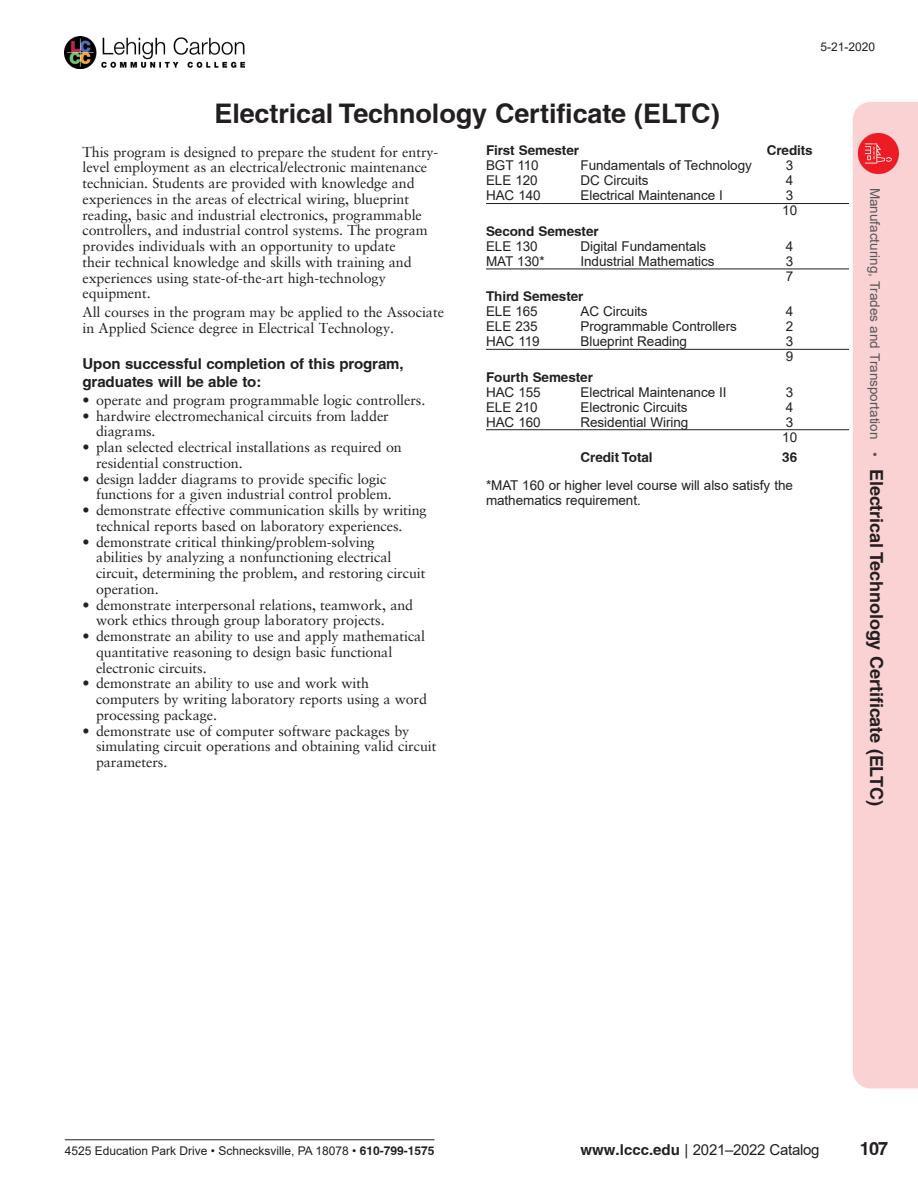
<style>
.page{position:relative;width:918px;height:1188px;background:#fff}
.page>*{position:absolute;margin:0;border:0;box-sizing:border-box;transform-origin:0 0}
.Subhead{font:700 27px "Helvetica";letter-spacing:-.005em;color:#231f20}
.t1{font:700 18px "Helvetica";color:#231f20}
.Subhead3{font:700 15px/18px "Helvetica";letter-spacing:-.005em;color:#231f20}
.t2{font:15px "Arial";letter-spacing:-.02em;color:#231f20}
.Text{font:14.25px/15.8px "Sabon Greek";letter-spacing:-.005em;color:#231f20}
.Text_Academic{font:13.5px "Arial";letter-spacing:-.005em;color:#231f20}
.Text_w_rule{font:13.5px "Arial";letter-spacing:-.005em;color:#231f20}
.Subhead-2{font:13.5px "Arial";color:#57585a}
.Text__Bold_Academic{font:700 13.5px "Helvetica";letter-spacing:-.005em;color:#231f20}
.Text-2{font:13.5px/15px "Arial";letter-spacing:-.005em;color:#231f20}
.t3{font:12px "Arial";color:#231f20}
.s1{font-family:"Helvetica";font-weight:700;font-size:18px;color:#231f20}
.s2{font-family:"Helvetica";font-weight:700}
</style>
<div class="page">
<div style="left:853px;top:102px;width:65px;height:987px;background:#fbd2d4"></div>
<hr style="left:65px;top:1139px;width:370px;height:1px;background:#231f20">
<img style="left:65px;top:36px;width:180px;height:33px">
<img style="left:858px;top:133px;width:41px;height:41px">
<hr style="left:486px;top:203px;width:363px;height:1px;background:#231f20">
<hr style="left:486px;top:269px;width:363px;height:1px;background:#231f20">
<hr style="left:486px;top:349px;width:363px;height:1px;background:#231f20">
<hr style="left:486px;top:429px;width:363px;height:1px;background:#231f20">
<p class="t3" style="left:821px;top:39px;width:56px">5-21-2020</p>
<p class="Subhead" style="left:215px;top:97px;width:507px">Electrical Technology Certificate (ELTC)</p>
<p class="Text" style="left:82px;top:144px;width:357px">This program is designed to prepare the student for entry&shy;level employment as an electrical/electronic maintenance technician. Students are provided with knowledge and experiences in the areas of electrical wiring, blueprint reading, basic and industrial electronics, programmable controllers, and industrial control systems. The program provides individuals with an opportunity to update<br>their technical knowledge and skills with training and experiences using state-of-the-art high-technology equipment.</p>
<p class="Text" style="left:82px;top:305px;width:363px">All courses in the program may be applied to the Associate in Applied Science degree in Electrical Technology.</p>
<p class="Subhead3" style="left:82px;top:354px;width:323px">Upon successful completion of this program, graduates will be able to:</p>
<p class="Text" style="left:82px;top:392px;width:344px">• operate and program programmable logic controllers.</p>
<p class="Text" style="left:96px;top:408px;width:294px;text-indent:-14px">• hardwire electromechanical circuits from ladder diagrams.</p>
<p class="Text" style="left:96px;top:439px;width:307px;text-indent:-14px">• plan selected electrical installations as required on residential construction.</p>
<p class="Text" style="left:96px;top:471px;width:297px;text-indent:-14px">• design ladder diagrams to provide specific logic functions for a given industrial control problem.</p>
<p class="Text" style="left:96px;top:502px;width:332px;text-indent:-14px">• demonstrate effective communication skills by writing technical reports based on laboratory experiences.</p>
<p class="Text" style="left:96px;top:534px;width:331px;text-indent:-14px">• demonstrate critical thinking/problem-solving<br>abilities by analyzing a nonfunctioning electrical circuit, determining the problem, and restoring circuit operation.</p>
<p class="Text" style="left:96px;top:597px;width:319px;text-indent:-14px">• demonstrate interpersonal relations, teamwork, and work ethics through group laboratory projects.</p>
<p class="Text" style="left:96px;top:628px;width:331px;text-indent:-14px">• demonstrate an ability to use and apply mathematical quantitative reasoning to design basic functional electronic circuits.</p>
<p class="Text" style="left:96px;top:676px;width:332px;text-indent:-14px">• demonstrate an ability to use and work with computers by writing laboratory reports using a word processing package.</p>
<p class="Text" style="left:96px;top:723px;width:342px;text-indent:-14px">• demonstrate use of computer software packages by simulating circuit operations and obtaining valid circuit parameters.</p>
<p class="Text__Bold_Academic" style="left:486px;top:142px;width:95px">First Semester</p>
<p class="Text__Bold_Academic" style="left:767px;top:142px;width:48px">Credits</p>
<p class="Text_Academic" style="left:486px;top:156px;width:54px">BGT 110</p>
<p class="Text_Academic" style="left:580px;top:156px;width:173px">Fundamentals of Technology</p>
<p class="Text_Academic" style="left:786px;top:156px;width:9px">3</p>
<p class="Text_Academic" style="left:486px;top:171px;width:53px">ELE 120</p>
<p class="Text_Academic" style="left:580px;top:171px;width:69px">DC Circuits</p>
<p class="Text_Academic" style="left:786px;top:171px;width:9px">4</p>
<p class="Text_w_rule" style="left:486px;top:186px;width:56px">HAC 140</p>
<p class="Text_w_rule" style="left:580px;top:186px;width:144px">Electrical Maintenance I</p>
<p class="Text_w_rule" style="left:786px;top:186px;width:9px">3</p>
<p class="Text_Academic" style="left:782px;top:201px;width:16px">10</p>
<p class="Text__Bold_Academic" style="left:486px;top:223px;width:114px">Second Semester</p>
<p class="Text_Academic" style="left:486px;top:237px;width:53px">ELE 130</p>
<p class="Text_Academic" style="left:580px;top:237px;width:127px">Digital Fundamentals</p>
<p class="Text_Academic" style="left:786px;top:237px;width:9px">4</p>
<p class="Text_w_rule" style="left:486px;top:252px;width:60px">MAT 130*</p>
<p class="Text_w_rule" style="left:580px;top:252px;width:136px">Industrial Mathematics</p>
<p class="Text_w_rule" style="left:786px;top:252px;width:9px">3</p>
<p class="Text_Academic" style="left:786px;top:267px;width:9px">7</p>
<p class="Text__Bold_Academic" style="left:486px;top:288px;width:99px">Third Semester</p>
<p class="Text_Academic" style="left:486px;top:302px;width:53px">ELE 165</p>
<p class="Text_Academic" style="left:580px;top:302px;width:69px">AC Circuits</p>
<p class="Text_Academic" style="left:786px;top:302px;width:9px">4</p>
<p class="Text_Academic" style="left:486px;top:317px;width:53px">ELE 235</p>
<p class="Text_Academic" style="left:580px;top:317px;width:158px">Programmable Controllers</p>
<p class="Text_Academic" style="left:786px;top:317px;width:9px">2</p>
<p class="Text_w_rule" style="left:486px;top:332px;width:55px">HAC 119</p>
<p class="Text_w_rule" style="left:580px;top:332px;width:108px">Blueprint Reading</p>
<p class="Text_w_rule" style="left:786px;top:332px;width:9px">3</p>
<p class="Text_Academic" style="left:786px;top:347px;width:9px">9</p>
<p class="Text__Bold_Academic" style="left:486px;top:369px;width:108px">Fourth Semester</p>
<p class="Text_Academic" style="left:486px;top:383px;width:56px">HAC 155</p>
<p class="Text_Academic" style="left:580px;top:383px;width:148px">Electrical Maintenance II</p>
<p class="Text_Academic" style="left:786px;top:383px;width:9px">3</p>
<p class="Text_Academic" style="left:486px;top:398px;width:53px">ELE 210</p>
<p class="Text_Academic" style="left:580px;top:398px;width:109px">Electronic Circuits</p>
<p class="Text_Academic" style="left:786px;top:398px;width:9px">4</p>
<p class="Text_w_rule" style="left:486px;top:413px;width:56px">HAC 160</p>
<p class="Text_w_rule" style="left:580px;top:413px;width:109px">Residential Wiring</p>
<p class="Text_w_rule" style="left:786px;top:413px;width:9px">3</p>
<p class="Text_Academic" style="left:782px;top:428px;width:16px">10</p>
<p class="Text__Bold_Academic" style="left:580px;top:449px;width:74px">Credit Total</p>
<p class="Text__Bold_Academic" style="left:782px;top:449px;width:16px">36</p>
<p class="Text-2" style="left:486px;top:478px;width:308px">*MAT 160 or higher level course will also satisfy the mathematics requirement.</p>
<p class="Subhead-2" style="left:884px;top:188px;width:620px;rotate:90deg">Manufacturing, Trades and Transportation • <span class="s1">Electrical Technology Certificate (ELTC)</span></p>
<p class="t3" style="left:65px;top:1143px;width:371px">4525 Education Park Drive • Schnecksville, PA 18078 • <span class="s2">610-799-1575</span></p>
<p class="t2" style="left:581px;top:1140px;width:240px"><span class="s2">www.lccc.edu</span> | 2021–2022 Catalog</p>
<p class="t1" style="left:860px;top:1138px;width:30px">107</p>
</div>
